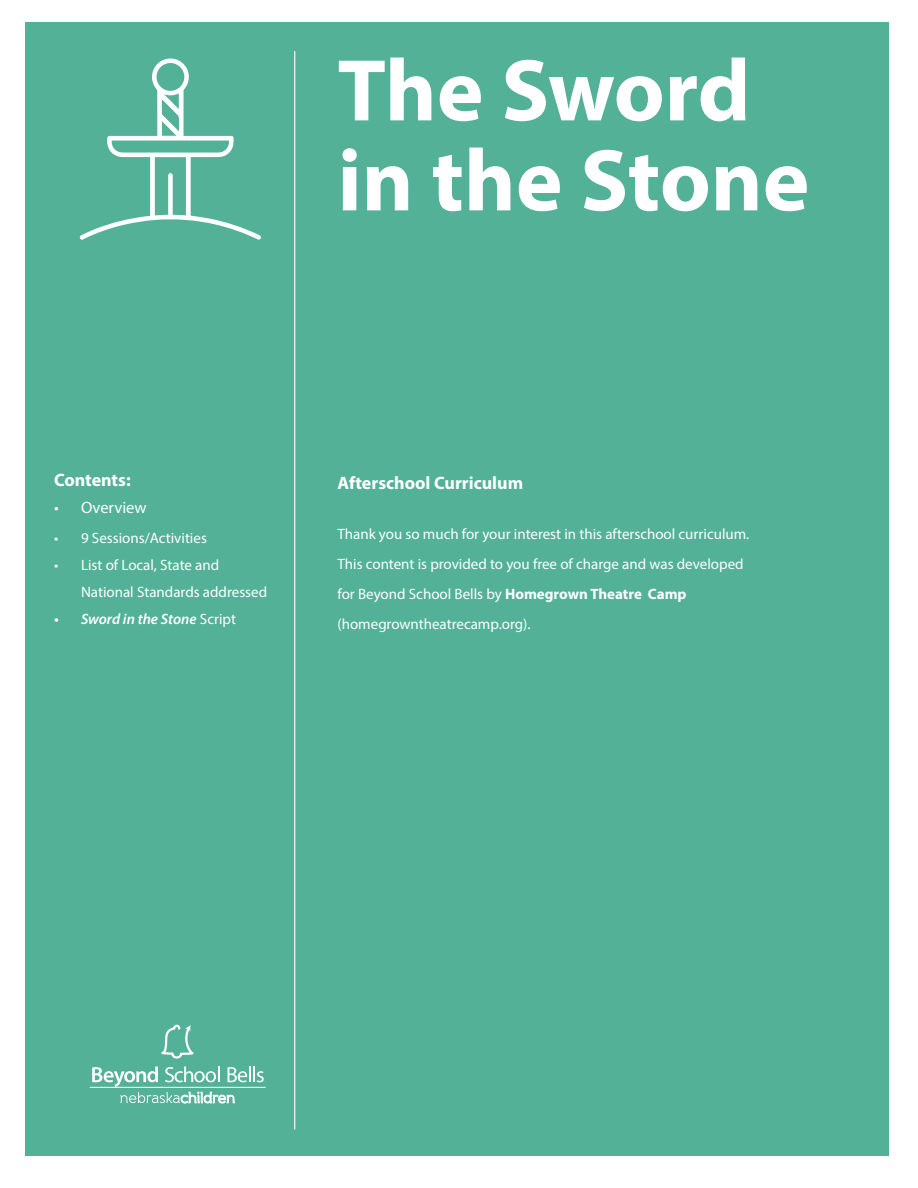
<style>
.page{position:relative;width:918px;height:1188px;background:#fff}
.page>*{position:absolute;margin:0;border:0;box-sizing:border-box;transform-origin:0 0}
.t1{font:700 88.5px "Myriad Pro";color:#fff}
.Body_Text_Myriad_10{font:700 18px "Myriad Pro";color:#fff}
.t2{font:16.5px "Myriad Pro";color:#fff}
.Body_Text_Myriad_10-2{font:15px/30px "Myriad Pro";color:#fff}
.t3{font:italic 600 15px "Myriad Pro";color:#fff}
.s1{font-weight:400;font-style:normal}
.s2{font-weight:700}
</style>
<div class="page">
<div style="left:25px;top:22px;width:864px;height:1134px;background:#52b196"></div>
<hr style="left:294px;top:51px;width:1px;height:1079px;background:#fff">
<svg style="left:92px;top:1066px;width:172px;height:38px"></svg>
<hr style="left:90px;top:1087px;width:176px;height:1px;background:#fff">
<svg style="left:161px;top:1024px;width:32px;height:35px"></svg>
<svg style="left:79px;top:58px;width:182px;height:182px"></svg>
<p class="t1" style="left:338px;top:33px;width:414px">The Sword</p>
<p class="t1" style="left:338px;top:123px;width:473px">in the Stone</p>
<p class="Body_Text_Myriad_10" style="left:54px;top:468px;width:78px">Contents:</p>
<p class="t2" style="left:54px;top:497px;width:94px">• Overview</p>
<p class="Body_Text_Myriad_10-2" style="left:54px;top:523px;width:154px">• 9 Sessions/Activities</p>
<p class="Body_Text_Myriad_10-2" style="left:81px;top:551px;width:188px;line-height:27px;text-indent:-27px">• List of Local, State and<br>National Standards addressed</p>
<p class="t3" style="left:54px;top:609px;width:184px">• Sword in the Stone <span class="s1">Script</span></p>
<p class="Body_Text_Myriad_10" style="left:338px;top:471px;width:187px">Afterschool Curriculum</p>
<p class="Body_Text_Myriad_10-2" style="left:338px;top:518px;width:413px">Thank you so much for your interest in this afterschool curriculum.</p>
<p class="Body_Text_Myriad_10-2" style="left:338px;top:548px;width:408px">This content is provided to you free of charge and was developed for Beyond School Bells by <span class="s2">Homegrown Theatre Camp </span>(homegrowntheatrecamp.org).</p>
</div>
